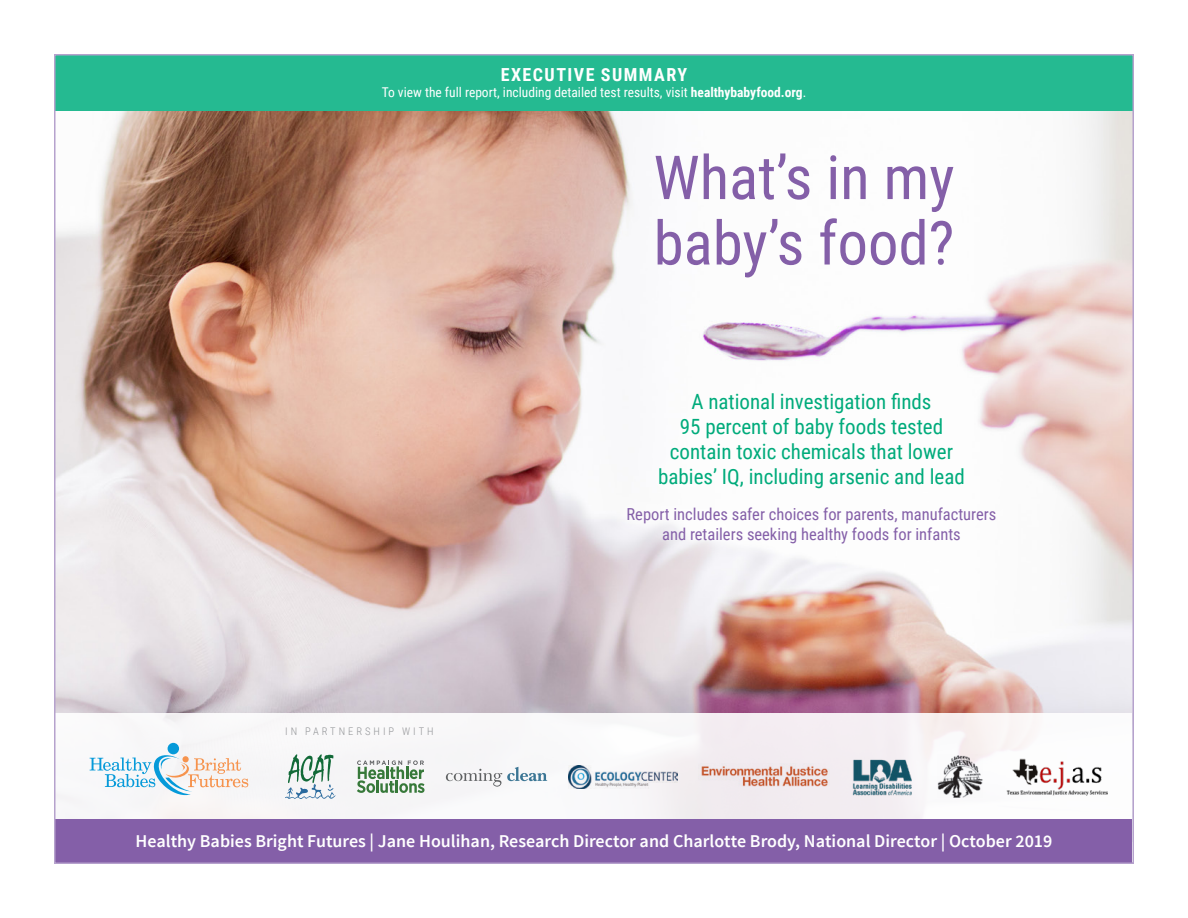
<style>
.page{position:relative;width:1188px;height:918px;background:#fff}
.page>*{position:absolute;margin:0;border:0;box-sizing:border-box;transform-origin:0 0}
.Hedline_1{font:60.75px "Roboto Condensed";color:#845fa8}
.Headline_2{font:21px/25.2px "Roboto Condensed";color:#00ab7b;text-align:center}
.Advisory_Name{font:600 18px "Source Sans Pro";color:#fff}
.TOC_Level_1{font:700 18px "Roboto Condensed";letter-spacing:.08em;color:#fff}
.Headline_2-2{font:16.5px/19.8px "Roboto Condensed";color:#845fa8;text-align:center}
.Body_text_larger{font:13.5px "Roboto Condensed";color:#fff}
.Headline_2-3{font:300 10.5px "Roboto Condensed";letter-spacing:.285em;color:#939598}
.s1{font-weight:700}
</style>
<div class="page">
<img style="left:57px;top:111px;width:1074px;height:602px">
<div style="left:56px;top:713px;width:1076px;height:107px;background:#f8f7f8"></div>
<div style="left:56px;top:820px;width:1076px;height:44px;background:#845fa8"></div>
<div style="left:606px;top:371px;width:411px;height:193px;background:#fff"></div>
<div style="left:168px;top:743px;width:11px;height:11px;background:#069ad9;border-radius:50%"></div>
<svg style="left:90px;top:754px;width:158px;height:41px"></svg>
<svg style="left:285px;top:754px;width:50px;height:45px"></svg>
<svg style="left:357px;top:760px;width:68px;height:33px"></svg>
<svg style="left:446px;top:767px;width:101px;height:20px"></svg>
<img style="left:851px;top:757px;width:61px;height:39px">
<img style="left:569px;top:765px;width:108px;height:23px">
<img style="left:937px;top:754px;width:46px;height:44px">
<img style="left:1007px;top:758px;width:100px;height:37px">
<img style="left:699px;top:763px;width:130px;height:27px">
<div style="left:54px;top:54px;width:1080px;height:57px;background:#25ba91"></div>
<p class="TOC_Level_1" style="left:501px;top:62px;width:188px">EXECUTIVE SUMMARY</p>
<p class="Body_text_larger" style="left:382px;top:83px;width:426px">To view the full report, including detailed test results, visit <span class="s1">healthybabyfood.org</span>.</p>
<p class="Hedline_1" style="left:653px;top:135px;width:303px">What’s in my</p>
<p class="Hedline_1" style="left:654px;top:200px;width:302px">baby’s food?</p>
<p class="Headline_2-3" style="left:285px;top:724px;width:150px">IN PARTNERSHIP WITH</p>
<p class="Headline_2" style="left:658px;top:388px;width:308px">A national investigation finds<br>95 percent of baby foods tested contain toxic chemicals that lower babies’ IQ, including arsenic and lead</p>
<p class="Headline_2-2" style="left:627px;top:504px;width:371px">Report includes safer choices for parents, manufacturers and retailers seeking healthy foods for infants</p>
<p class="Advisory_Name" style="left:136px;top:830px;width:918px">Healthy Babies Bright Futures | Jane Houlihan, Research Director and Charlotte Brody, National Director | October 2019</p>
</div>
